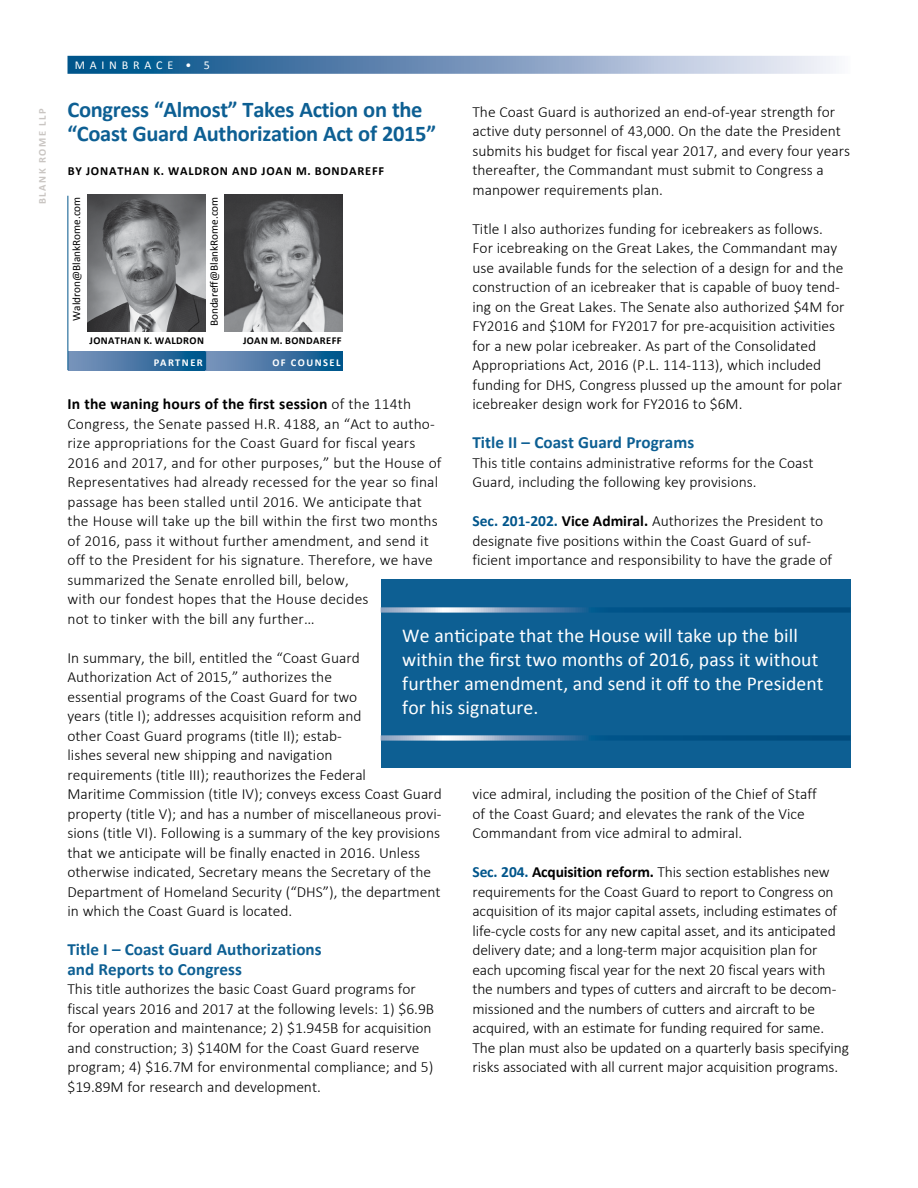
<style>
.page{position:relative;width:918px;height:1188px;background:#fff}
.page>*{position:absolute;margin:0;border:0;box-sizing:border-box;transform-origin:0 0}
.t1{font:700 22.5px/24.8px "Calibri";letter-spacing:-.015em;color:#0d5f93}
.t2{font:19.65px/24px "Calibri";letter-spacing:.005em;color:#fff}
.t3{font:700 17.1px/19.5px "Calibri";color:#0d5f93}
.t4{font:700 15.6px "Calibri";letter-spacing:.01em;color:#000}
.t5{font:300 15.45px/19.5px "Calibri";color:#000}
.t6{font:700 12.3px "Calibri";letter-spacing:.065em;color:#000}
.t7{font:12px "Calibri";letter-spacing:.4em;color:#fff}
.t8{font:11.25px "Calibri";color:#000}
.t9{font:700 10.5px "Calibri";letter-spacing:.035em;color:#000}
.t10{font:700 10.5px "Calibri";letter-spacing:.14em;color:#fff}
.t11{font:700 10.5px "Calibri";letter-spacing:.15em;color:#c9c5c2}
.s1{font-weight:700;color:#00558b}
.s2{font-weight:700}
.s3{font-weight:300;font-size:15.45px}
</style>
<div class="page">
<div style="left:68px;top:56px;width:782px;height:18px;background:linear-gradient(to right,#004482,#f9effa)"></div>
<div style="left:381px;top:579px;width:469px;height:188px;background:#0d5f93"></div>
<svg style="left:381px;top:607px;width:470px;height:6px"></svg>
<svg style="left:381px;top:735px;width:470px;height:6px"></svg>
<img style="left:87px;top:195px;width:118px;height:136px">
<svg style="left:69px;top:351px;width:136px;height:19px;background:#4175a3"></svg>
<hr style="left:68px;top:196px;width:1px;height:174px;background:#00558b">
<img style="left:225px;top:195px;width:118px;height:136px">
<svg style="left:206px;top:351px;width:137px;height:19px;background:#4175a3"></svg>
<svg style="left:205px;top:351px;width:1px;height:19px"></svg>
<p class="t11" style="left:35px;top:204px;width:98px;rotate:-90deg">BLANK ROME LLP</p>
<p class="t7" style="left:75px;top:57px;width:137px">MAINBRACE • 5</p>
<h1 class="t1" style="left:68px;top:96px;width:370px">Congress “Almost” Takes Action on the “Coast Guard Authorization Act of 2015”</h1>
<p class="t6" style="left:68px;top:162px;width:318px">BY JONATHAN K. WALDRON AND JOAN M. BONDAREFF</p>
<p class="t5" style="left:472px;top:102px;width:379px">The Coast Guard is authorized an end-of-year strength for active duty personnel of 43,000. On the date the President submits his budget for fiscal year 2017, and every four years thereafter, the Commandant must submit to Congress a manpower requirements plan.</p>
<p class="t5" style="left:472px;top:219px;width:373px">Title I also authorizes funding for icebreakers as follows.<br>For icebreaking on the Great Lakes, the Commandant may use available funds for the selection of a design for and the construction of an icebreaker that is capable of buoy tend&shy;ing on the Great Lakes. The Senate also authorized $4M for FY2016 and $10M for FY2017 for pre-acquisition activities for a new polar icebreaker. As part of the Consolidated Appropriations Act, 2016 (P.L. 114-113), which included funding for DHS, Congress plussed up the amount for polar icebreaker design work for FY2016 to $6M.</p>
<p class="t3" style="left:472px;top:432px;width:223px">Title II – Coast Guard Programs</p>
<p class="t5" style="left:472px;top:453px;width:343px">This title contains administrative reforms for the Coast<br>Guard, including the following key provisions.</p>
<p class="t5" style="left:472px;top:511px;width:361px"><span class="s1">Sec. 201-202.</span> <span class="s2">Vice Admiral.</span> Authorizes the President to designate five positions within the Coast Guard of suf&shy;ficient importance and responsibility to have the grade of</p>
<p class="t8" style="left:206px;top:326px;width:131px;rotate:-90deg">Bondareff@BlankRome.com</p>
<p class="t8" style="left:69px;top:321px;width:125px;rotate:-90deg">Waldron@BlankRome.com</p>
<p class="t9" style="left:90px;top:333px;width:116px">JONATHAN K. WALDRON</p>
<p class="t9" style="left:243px;top:333px;width:100px">JOAN M. BONDAREFF</p>
<p class="t10" style="left:272px;top:355px;width:70px">OF COUNSEL</p>
<p class="t10" style="left:154px;top:355px;width:50px">PARTNER</p>
<p class="t4" style="left:68px;top:393px;width:345px">In the waning hours of the first session <span class="s3">of the 114th</span></p>
<p class="t5" style="left:67px;top:414px;width:376px">Congress, the Senate passed H.R. 4188, an “Act to autho&shy;rize appropriations for the Coast Guard for fiscal years 2016 and 2017, and for other purposes,” but the House of Representatives had already recessed for the year so final passage has been stalled until 2016. We anticipate that the House will take up the bill within the first two months of 2016, pass it without further amendment, and send it off to the President for his signature. Therefore, we have summarized the Senate enrolled bill, below,<br>with our fondest hopes that the House decides<br>not to tinker with the bill any further…</p>
<p class="t5" style="left:68px;top:648px;width:376px">In summary, the bill, entitled the “Coast Guard Authorization Act of 2015,” authorizes the<br>essential programs of the Coast Guard for two<br>years (title I); addresses acquisition reform and<br>other Coast Guard programs (title II); estab-<br>lishes several new shipping and navigation<br>requirements (title III); reauthorizes the Federal<br>Maritime Commission (title IV); conveys excess Coast Guard property (title V); and has a number of miscellaneous provi&shy;sions (title VI). Following is a summary of the key provisions that we anticipate will be finally enacted in 2016. Unless otherwise indicated, Secretary means the Secretary of the Department of Homeland Security (“DHS”), the department in which the Coast Guard is located.</p>
<p class="t3" style="left:68px;top:939px;width:256px">Title I – Coast Guard Authorizations and Reports to Congress</p>
<p class="t5" style="left:68px;top:979px;width:368px">This title authorizes the basic Coast Guard programs for fiscal years 2016 and 2017 at the following levels: 1) $6.9B for operation and maintenance; 2) $1.945B for acquisition and construction; 3) $140M for the Coast Guard reserve program; 4) $16.7M for environmental compliance; and 5) $19.89M for research and development.</p>
<p class="t2" style="left:402px;top:623px;width:423px">We anticipate that the House will take up the bill within the first two months of 2016, pass it without further amendment, and send it off to the President for his signature.</p>
<p class="t5" style="left:472px;top:784px;width:346px">vice admiral, including the position of the Chief of Staff of the Coast Guard; and elevates the rank of the Vice<br>Commandant from vice admiral to admiral.</p>
<p class="t5" style="left:472px;top:862px;width:378px"><span class="s1">Sec. 204.</span> <span class="s2">Acquisition reform.</span> This section establishes new requirements for the Coast Guard to report to Congress on acquisition of its major capital assets, including estimates of life-cycle costs for any new capital asset, and its anticipated delivery date; and a long-term major acquisition plan for each upcoming fiscal year for the next 20 fiscal years with the numbers and types of cutters and aircraft to be decom&shy;missioned and the numbers of cutters and aircraft to be acquired, with an estimate for funding required for same.<br>The plan must also be updated on a quarterly basis specifying risks associated with all current major acquisition programs.</p>
</div>
